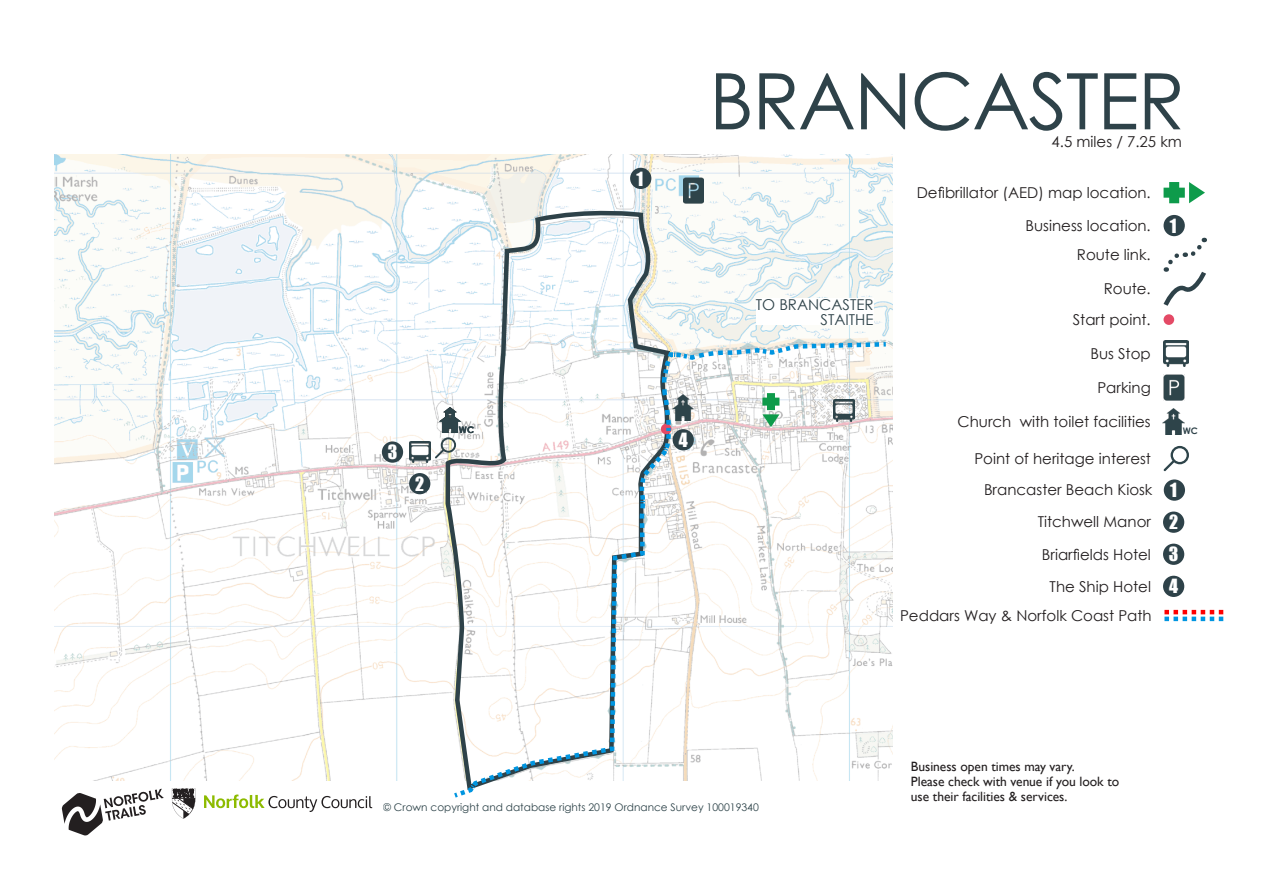
<style>
.page{position:relative;width:1263px;height:893px;background:#fff}
.page>*{position:absolute;margin:0;border:0;box-sizing:border-box;transform-origin:0 0}
.t1{font:78px "Century Gothic";letter-spacing:-.02em;color:#2e4249}
.t2{font:18px/32.1px "Impact";color:#fff;text-align:justify}
.t3{font:15px/30.8px "Century Gothic";color:#231f20;text-align:right}
.t4{font:15px/15px "Century Gothic";color:#2e4249;text-align:right}
.t5{font:13.5px/15px "Gill Sans";letter-spacing:-.005em;color:#231f20}
.t6{font:10.5px "Century Gothic";color:#2d4349}
.t7{font:700 9px "Century Gothic";color:#2e4249}
</style>
<div class="page">
<img style="left:54px;top:154px;width:839px;height:627px">
<svg style="left:1163px;top:182px;width:42px;height:21px"></svg>
<svg style="left:1163px;top:238px;width:44px;height:68px"></svg>
<div style="left:1163px;top:215px;width:22px;height:21px;background:#2e4249;border-radius:50%"></div>
<div style="left:1163px;top:314px;width:11px;height:11px;background:#e44a66;border-radius:50%"></div>
<img style="left:1163px;top:341px;width:25px;height:25px">
<img style="left:1163px;top:375px;width:21px;height:25px">
<div style="left:1164px;top:479px;width:21px;height:22px;background:#2e4249;border-radius:50%"></div>
<div style="left:1163px;top:512px;width:21px;height:21px;background:#2e4249;border-radius:50%"></div>
<div style="left:1163px;top:544px;width:21px;height:21px;background:#2e4249;border-radius:50%"></div>
<div style="left:1163px;top:576px;width:21px;height:21px;background:#2e4249;border-radius:50%"></div>
<svg style="left:1163px;top:446px;width:26px;height:25px"></svg>
<svg style="left:1164px;top:610px;width:59px;height:11px"></svg>
<svg style="left:204px;top:794px;width:168px;height:18px"></svg>
<svg style="left:172px;top:788px;width:23px;height:31px"></svg>
<svg style="left:62px;top:789px;width:102px;height:46px"></svg>
<svg style="left:443px;top:209px;width:230px;height:572px"></svg>
<div style="left:630px;top:168px;width:21px;height:21px;background:#2e4249;border-radius:50%"></div>
<img style="left:683px;top:178px;width:21px;height:25px">
<div style="left:409px;top:473px;width:21px;height:21px;background:#2e4249;border-radius:50%"></div>
<div style="left:382px;top:441px;width:21px;height:22px;background:#2e4249;border-radius:50%"></div>
<img style="left:409px;top:441px;width:21px;height:22px">
<img style="left:439px;top:407px;width:10px;height:26px">
<svg style="left:435px;top:437px;width:14px;height:21px"></svg>
<div style="left:756px;top:299px;width:117px;height:26px;background:#fff"></div>
<img style="left:1163px;top:409px;width:21px;height:25px">
<svg style="left:449px;top:340px;width:441px;height:458px"></svg>
<p class="t2" style="left:388px;top:436px;width:11px">3</p>
<p class="t2" style="left:415px;top:467px;width:11px">2</p>
<p class="t7" style="left:459px;top:423px;width:17px">WC</p>
<p class="t2" style="left:636px;top:162px;width:8px">1</p>
<p class="t2" style="left:679px;top:423px;width:10px">4</p>
<h1 class="t1" style="left:709px;top:47px;width:477px">BRANCASTER</h1>
<h1 class="t3" style="left:1052px;top:126px;width:132px">4.5 miles / 7.25 km</h1>
<p class="t3" style="left:917px;top:176px;width:235px;line-height:32.8px">Defibrillator (AED) map location.<br>Business location.</p>
<p class="t3" style="left:1077px;top:239px;width:75px">Route link.</p>
<p class="t3" style="left:1073px;top:273px;width:79px">Route.<br>Start point.</p>
<p class="t3" style="left:1090px;top:338px;width:62px">Bus Stop</p>
<p class="t3" style="left:1097px;top:372px;width:55px">Parking</p>
<p class="t3" style="left:957px;top:406px;width:195px">Church with toilet facilities</p>
<p class="t3" style="left:974px;top:443px;width:180px">Point of heritage interest<br>Brancaster Beach Kiosk</p>
<p class="t3" style="left:1038px;top:505px;width:115px;line-height:32.4px">Titchwell Manor<br>Briarfields Hotel<br>The Ship Hotel</p>
<p class="t3" style="left:900px;top:600px;width:253px">Peddars Way &amp; Norfolk Coast Path</p>
<p class="t2" style="left:1170px;top:209px;width:8px">1</p>
<p class="t4" style="left:756px;top:297px;width:119px">TO BRANCASTER<br>STAITHE</p>
<p class="t7" style="left:1183px;top:424px;width:17px">WC</p>
<p class="t2" style="left:1169px;top:474px;width:11px">1<br>2<br>3<br>4</p>
<p class="t6" style="left:383px;top:800px;width:377px">© Crown copyright and database rights 2019 Ordnance Survey 100019340</p>
<p class="t5" style="left:911px;top:759px;width:210px">Business open times may vary.<br>Please check with venue if you look to use their facilities &amp; services.</p>
</div>
